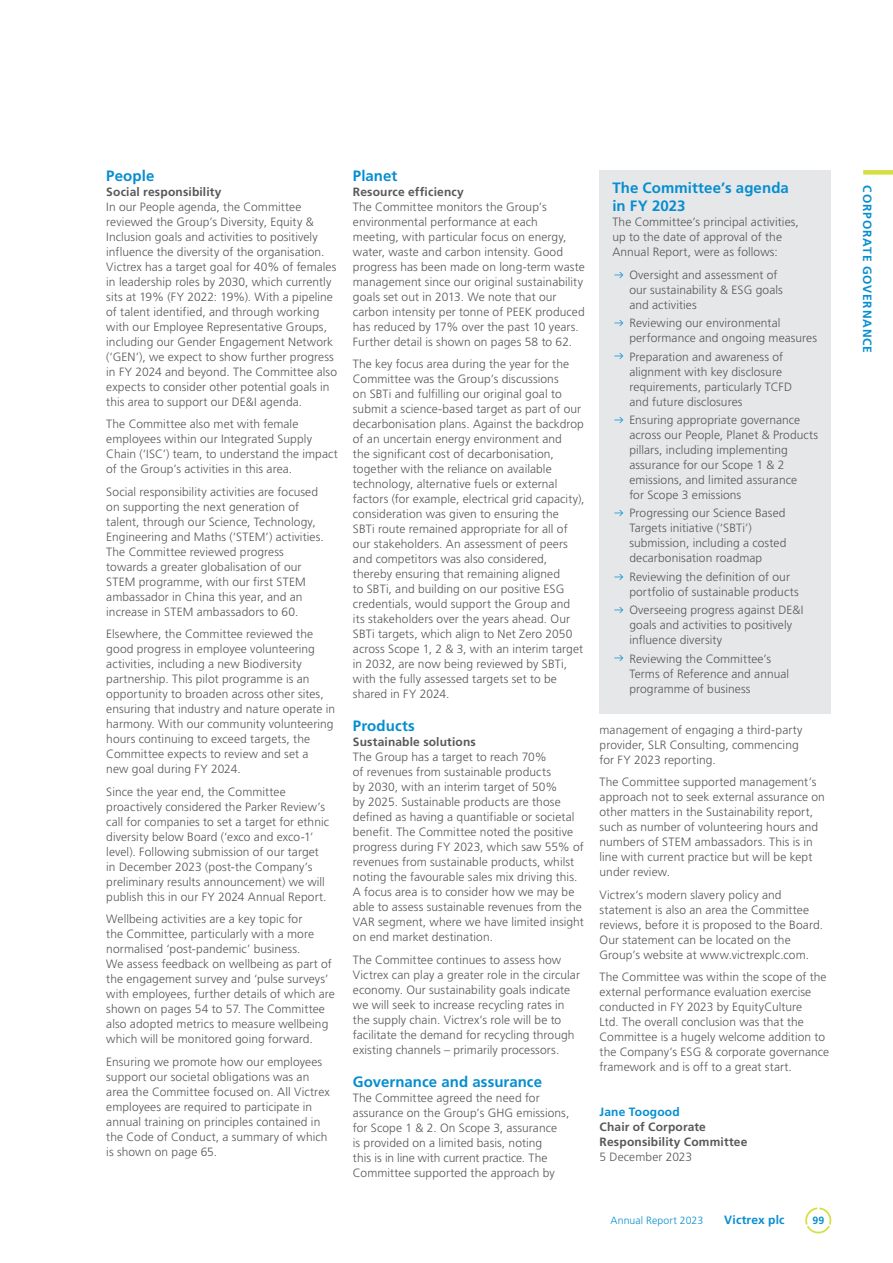
<style>
.page{position:relative;width:893px;height:1263px;background:#fff}
.page>*{position:absolute;margin:0;border:0;box-sizing:border-box;transform-origin:0 0}
.Subhead_1{font:700 15px/18px "Frutiger LT Pro";letter-spacing:.005em;color:#068ed0}
.Body_Text{font:300 12px/15px "Frutiger LT Pro";letter-spacing:.005em;color:#57585a}
.Subhead_2{font:700 12px "Frutiger LT Pro";letter-spacing:.015em;color:#57585a}
.Signoff_2{font:700 12px/15px "Frutiger LT Pro";letter-spacing:.015em;color:#57585a}
.Signoff_1{font:700 12px "Frutiger LT Pro";letter-spacing:.025em;color:#068ed0}
.Signoff_1-2{font:700 12px "Frutiger LT Pro";letter-spacing:.07em;color:#068ed0}
.Signoff_3{font:300 12px "Frutiger LT Pro";letter-spacing:.01em;color:#57585a}
.t1{font:300 10.5px "Frutiger LT Pro";letter-spacing:.01em;color:#068ed0}
.t2{font:700 10.5px "Frutiger LT Pro";color:#068ed0}
.s1{color:#068ed0}
</style>
<div class="page">
<div style="left:863px;top:170px;width:30px;height:5px;background:#d5df3f"></div>
<svg style="left:805px;top:1207px;width:26px;height:26px"></svg>
<div style="left:600px;top:170px;width:231px;height:543px;background:#e6e7e9"></div>
<p class="Subhead_1" style="left:106px;top:166px;width:50px">People</p>
<p class="Subhead_2" style="left:106px;top:184px;width:117px">Social responsibility</p>
<p class="Body_Text" style="left:106px;top:199px;width:232px">In our People agenda, the Committee reviewed the Group’s Diversity, Equity &amp; Inclusion goals and activities to positively influence the diversity of the organisation.<br>Victrex has a target goal for 40% of females in leadership roles by 2030, which currently sits at 19% (FY 2022: 19%). With a pipeline of talent identified, and through working with our Employee Representative Groups, including our Gender Engagement Network (‘GEN’), we expect to show further progress in FY 2024 and beyond. The Committee also expects to consider other potential goals in this area to support our DE&amp;I agenda.</p>
<p class="Body_Text" style="left:106px;top:416px;width:233px">The Committee also met with female employees within our Integrated Supply Chain (‘ISC’) team, to understand the impact of the Group’s activities in this area.</p>
<p class="Body_Text" style="left:106px;top:484px;width:219px">Social responsibility activities are focused on supporting the next generation of talent, through our Science, Technology, Engineering and Maths (‘STEM’) activities.<br>The Committee reviewed progress towards a greater globalisation of our STEM programme, with our first STEM ambassador in China this year, and an increase in STEM ambassadors to 60.</p>
<p class="Body_Text" style="left:106px;top:626px;width:230px">Elsewhere, the Committee reviewed the good progress in employee volunteering activities, including a new Biodiversity partnership. This pilot programme is an opportunity to broaden across other sites, ensuring that industry and nature operate in harmony. With our community volunteering hours continuing to exceed targets, the Committee expects to review and set a<br>new goal during FY 2024.</p>
<p class="Body_Text" style="left:106px;top:784px;width:224px">Since the year end, the Committee proactively considered the Parker Review’s call for companies to set a target for ethnic diversity below Board (‘exco and exco-1’ level). Following submission of our target in December 2023 (post-the Company’s preliminary results announcement) we will publish this in our FY 2024 Annual Report.</p>
<p class="Body_Text" style="left:106px;top:911px;width:230px">Wellbeing activities are a key topic for<br>the Committee, particularly with a more normalised ‘post-pandemic’ business.<br>We assess feedback on wellbeing as part of the engagement survey and ‘pulse surveys’ with employees, further details of which are shown on pages 54 to 57. The Committee also adopted metrics to measure wellbeing which will be monitored going forward.</p>
<p class="Body_Text" style="left:106px;top:1054px;width:225px">Ensuring we promote how our employees support our societal obligations was an area the Committee focused on. All Victrex employees are required to participate in annual training on principles contained in the Code of Conduct, a summary of which is shown on page 65.</p>
<p class="Subhead_1" style="left:353px;top:166px;width:46px">Planet</p>
<p class="Subhead_2" style="left:353px;top:184px;width:112px">Resource efficiency</p>
<p class="Body_Text" style="left:353px;top:199px;width:233px">The Committee monitors the Group’s environmental performance at each meeting, with particular focus on energy, water, waste and carbon intensity. Good progress has been made on long-term waste management since our original sustainability goals set out in 2013. We note that our carbon intensity per tonne of PEEK produced has reduced by 17% over the past 10 years.<br>Further detail is shown on pages 58 to 62.</p>
<p class="Body_Text" style="left:353px;top:356px;width:233px">The key focus area during the year for the Committee was the Group’s discussions<br>on SBTi and fulfilling our original goal to submit a science-based target as part of our decarbonisation plans. Against the backdrop of an uncertain energy environment and<br>the significant cost of decarbonisation, together with the reliance on available technology, alternative fuels or external factors (for example, electrical grid capacity), consideration was given to ensuring the<br>SBTi route remained appropriate for all of our stakeholders. An assessment of peers and competitors was also considered, thereby ensuring that remaining aligned<br>to SBTi, and building on our positive ESG credentials, would support the Group and its stakeholders over the years ahead. Our SBTi targets, which align to Net Zero 2050 across Scope 1, 2 &amp; 3, with an interim target in 2032, are now being reviewed by SBTi, with the fully assessed targets set to be shared in FY 2024.</p>
<p class="Subhead_1" style="left:353px;top:717px;width:63px">Products</p>
<p class="Subhead_2" style="left:353px;top:735px;width:124px">Sustainable solutions</p>
<p class="Body_Text" style="left:353px;top:749px;width:232px">The Group has a target to reach 70%<br>of revenues from sustainable products<br>by 2030, with an interim target of 50%<br>by 2025. Sustainable products are those defined as having a quantifiable or societal benefit. The Committee noted the positive progress during FY 2023, which saw 55% of revenues from sustainable products, whilst noting the favourable sales mix driving this.<br>A focus area is to consider how we may be able to assess sustainable revenues from the VAR segment, where we have limited insight on end market destination.</p>
<p class="Body_Text" style="left:353px;top:952px;width:229px">The Committee continues to assess how Victrex can play a greater role in the circular economy. Our sustainability goals indicate we will seek to increase recycling rates in the supply chain. Victrex’s role will be to facilitate the demand for recycling through existing channels – primarily processors.</p>
<p class="Subhead_1" style="left:353px;top:1072px;width:191px">Governance and assurance</p>
<p class="Body_Text" style="left:353px;top:1090px;width:218px">The Committee agreed the need for assurance on the Group’s GHG emissions, for Scope 1 &amp; 2. On Scope 3, assurance<br>is provided on a limited basis, noting<br>this is in line with current practice. The Committee supported the approach by</p>
<p class="Subhead_1" style="left:612px;top:179px;width:178px">The Committee’s agenda in FY 2023</p>
<p class="Body_Text" style="left:612px;top:215px;width:188px">The Committee’s principal activities, up to the date of approval of the<br>Annual Report, were as follows:</p>
<p class="Body_Text" style="left:629px;top:267px;width:155px;text-indent:-17px"><span class="s1">◆</span> Oversight and assessment of our sustainability &amp; ESG goals and activities</p>
<p class="Body_Text" style="left:629px;top:316px;width:189px;text-indent:-17px"><span class="s1">◆</span> Reviewing our environmental performance and ongoing measures</p>
<p class="Body_Text" style="left:629px;top:349px;width:164px;text-indent:-17px"><span class="s1">◆</span> Preparation and awareness of alignment with key disclosure requirements, particularly TCFD and future disclosures</p>
<p class="Body_Text" style="left:629px;top:412px;width:190px;text-indent:-17px"><span class="s1">◆</span> Ensuring appropriate governance across our People, Planet &amp; Products pillars, including implementing assurance for our Scope 1 &amp; 2 emissions, and limited assurance<br>for Scope 3 emissions</p>
<p class="Body_Text" style="left:629px;top:506px;width:158px;text-indent:-17px"><span class="s1">◆</span> Progressing our Science Based<br>Targets initiative (‘SBTi’) submission, including a costed decarbonisation roadmap</p>
<p class="Body_Text" style="left:629px;top:569px;width:171px;text-indent:-17px"><span class="s1">◆</span> Reviewing the definition of our portfolio of sustainable products</p>
<p class="Body_Text" style="left:629px;top:603px;width:176px;text-indent:-17px"><span class="s1">◆</span> Overseeing progress against DE&amp;I goals and activities to positively influence diversity</p>
<p class="Body_Text" style="left:629px;top:651px;width:161px;text-indent:-17px"><span class="s1">◆</span> Reviewing the Committee’s<br>Terms of Reference and annual programme of business</p>
<p class="Body_Text" style="left:600px;top:722px;width:205px">management of engaging a third-party provider, SLR Consulting, commencing for FY 2023 reporting.</p>
<p class="Body_Text" style="left:600px;top:774px;width:227px">The Committee supported management’s approach not to seek external assurance on other matters in the Sustainability report, such as number of volunteering hours and numbers of STEM ambassadors. This is in line with current practice but will be kept under review.</p>
<p class="Body_Text" style="left:600px;top:887px;width:225px">Victrex’s modern slavery policy and statement is also an area the Committee reviews, before it is proposed to the Board.<br>Our statement can be located on the Group’s website at www.victrexplc.com.</p>
<p class="Body_Text" style="left:600px;top:969px;width:231px">The Committee was within the scope of the external performance evaluation exercise conducted in FY 2023 by EquityCulture<br>Ltd. The overall conclusion was that the Committee is a hugely welcome addition to the Company’s ESG &amp; corporate governance framework and is off to a great start.</p>
<p class="Signoff_1" style="left:600px;top:1105px;width:82px">Jane Toogood</p>
<p class="Signoff_2" style="left:600px;top:1119px;width:149px">Chair of Corporate<br>Responsibility Committee</p>
<p class="Signoff_3" style="left:600px;top:1150px;width:94px">5 December 2023</p>
<p class="t1" style="left:611px;top:1214px;width:94px">Annual Report 2023</p>
<p class="Signoff_1" style="left:724px;top:1213px;width:62px">Victrex plc</p>
<p class="t2" style="left:812px;top:1214px;width:13px">99</p>
<p class="Signoff_1-2" style="left:874px;top:185px;width:169px;rotate:90deg">CORPORATE GOVERNANCE</p>
</div>
